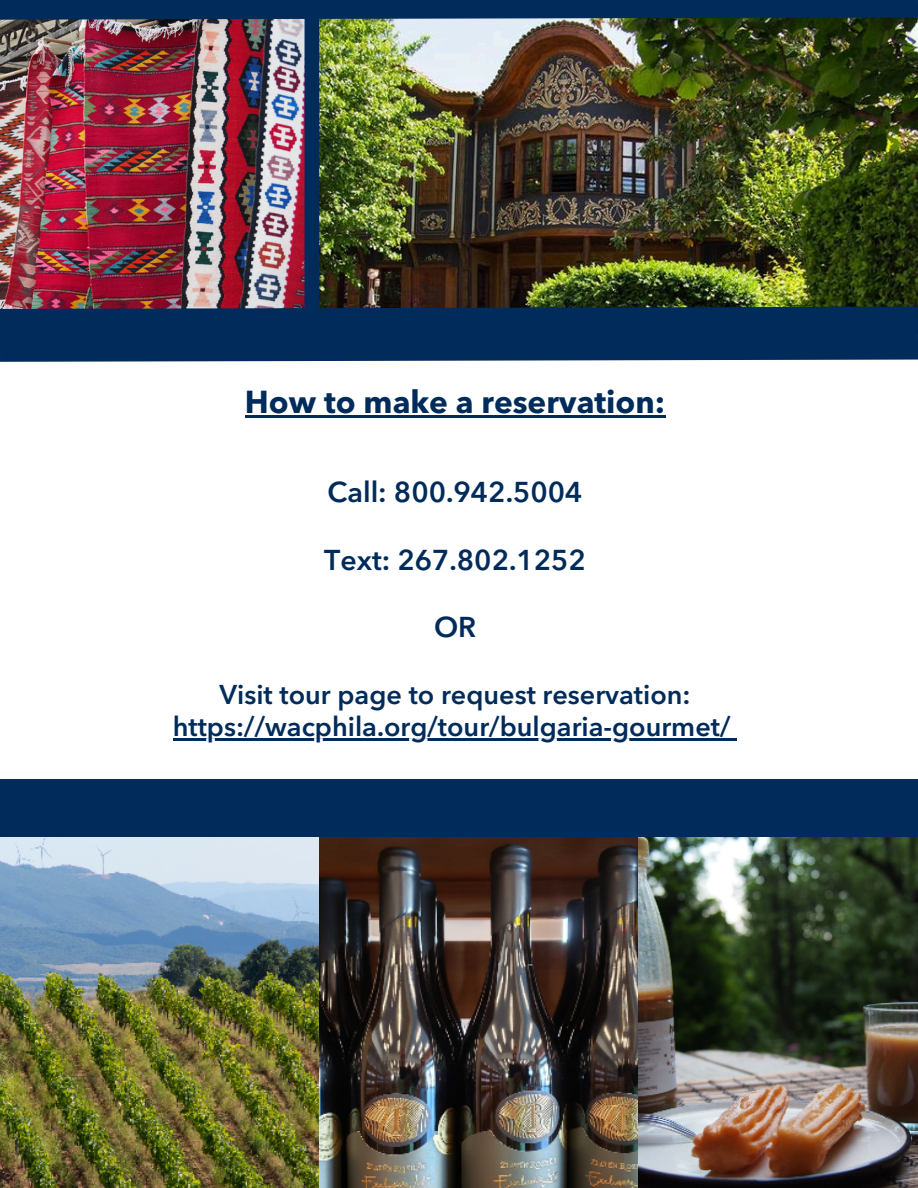
<style>
.page{position:relative;width:918px;height:1188px;background:#fff}
.page>*{position:absolute;margin:0;border:0;box-sizing:border-box;transform-origin:0 0}
.t1{font:700 31.5px "Avenir Next LT Pro";color:#002b5a}
.t2{font:600 28.5px "Avenir Next LT Pro";color:#002b5a}
.t3{font:600 27px "Avenir Next LT Pro";color:#002b5a}
</style>
<div class="page">
<img style="left:0;top:30px;width:305px;height:250px">
<img style="left:319px;top:30px;width:599px;height:250px">
<div style="left:305px;top:16px;width:14px;height:318px;background:#002b5a"></div>
<img style="left:0;top:0;width:918px;height:30px">
<img style="left:0;top:280px;width:918px;height:82px">
<img style="left:0;top:837px;width:319px;height:351px">
<img style="left:319px;top:837px;width:599px;height:351px">
<div style="left:0;top:780px;width:918px;height:57px;background:#002b5a"></div>
<hr style="left:173px;top:739px;width:558px;height:2px;background:#002b5a">
<svg style="left:731px;top:739px;width:6px;height:2px"></svg>
<hr style="left:245px;top:416px;width:420px;height:2px;background:#002b5a">
<p class="t1" style="left:245px;top:389px;width:422px">How to make a reservation:</p>
<h1 class="t2" style="left:328px;top:481px;width:257px">Call: 800.942.5004</h1>
<p class="t2" style="left:324px;top:548px;width:263px">Text: 267.802.1252</p>
<p class="t2" style="left:434px;top:616px;width:44px">OR</p>
<p class="t3" style="left:219px;top:683px;width:473px">Visit tour page to request reservation:</p>
<p class="t3" style="left:173px;top:716px;width:559px">https://wacphila.org/tour/bulgaria-gourmet/</p>
</div>
